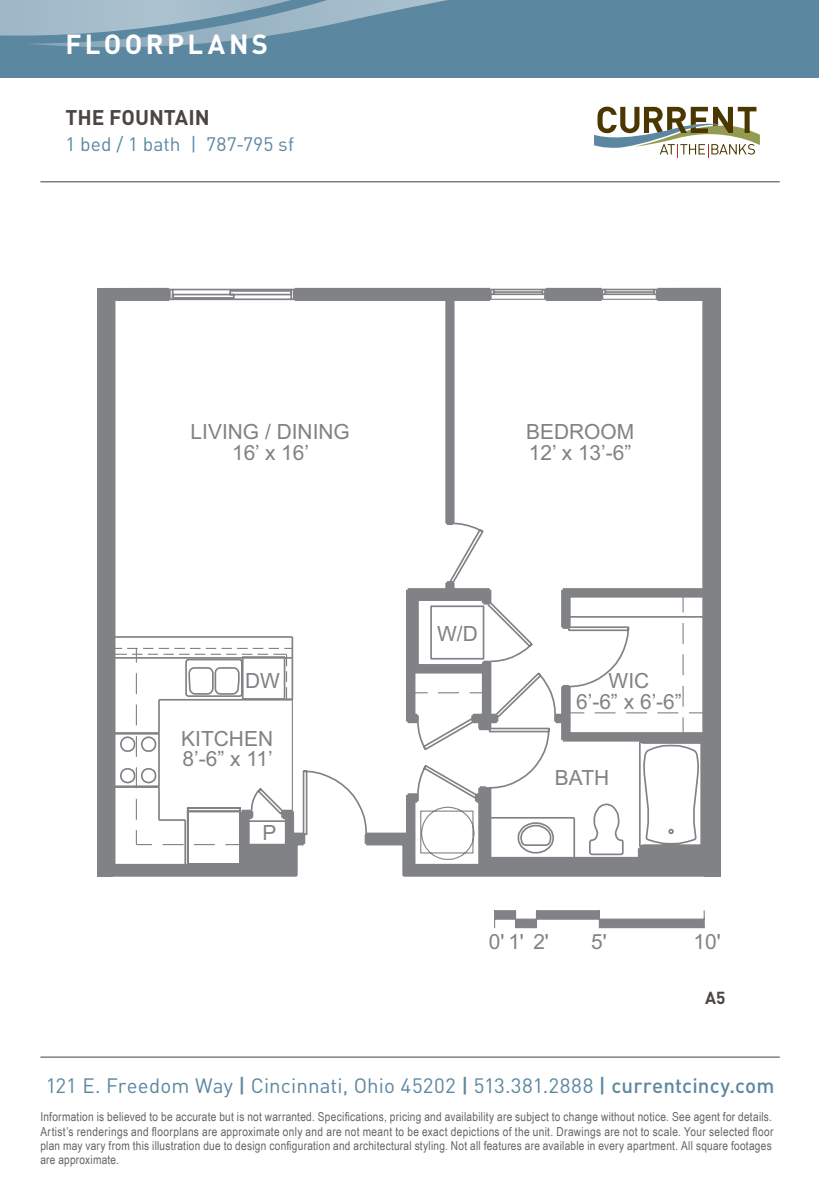
<style>
.page{position:relative;width:819px;height:1197px;background:#fff}
.page>*{position:absolute;margin:0;border:0;box-sizing:border-box;transform-origin:0 0}
.t1{font:700 27.3px "DIN";letter-spacing:.125em;color:#fff}
.t2{font:21px/21px "Arial";color:#808285;text-align:center}
.Closing_Line{font:700 21px "DIN";color:#4c4542}
.t3{font:20.47px "DIN";letter-spacing:.005em;color:#5c87a1}
.Closing_Line-2{font:19.25px "DIN";letter-spacing:.005em;color:#5c87a1}
.Closing_Line-3{font:700 17.15px "DIN";color:#4c4542}
.t4{font:12.25px/14.3px "Arial Narrow";letter-spacing:.025em;color:#636366}
.s1{font-weight:500}
</style>
<div class="page">
<div style="left:0;top:0;width:819px;height:78px;background:#5c87a1"></div>
<svg style="left:0;top:0;width:447px;height:47px"></svg>
<hr style="left:40px;top:181px;width:740px;height:1px;background:#4c4542">
<hr style="left:40px;top:1057px;width:740px;height:1px;background:#4c4542">
<svg style="left:594px;top:107px;width:166px;height:51px"></svg>
<svg style="left:113px;top:288px;width:591px;height:589px"></svg>
<div style="left:172px;top:294px;width:63px;height:5px;border:2px solid #808285"></div>
<div style="left:229px;top:290px;width:63px;height:5px;border:2px solid #808285"></div>
<div style="left:168px;top:289px;width:6px;height:11px;border:2px solid #808285"></div>
<div style="left:290px;top:289px;width:5px;height:11px;border:2px solid #808285"></div>
<hr style="left:173px;top:289px;width:118px;height:1px;background:#808285">
<hr style="left:173px;top:298px;width:118px;height:2px;background:#808285">
<svg style="left:488px;top:289px;width:6px;height:10px"></svg>
<hr style="left:494px;top:289px;width:48px;height:1px;background:#808285">
<hr style="left:494px;top:293px;width:48px;height:2px;background:#808285">
<hr style="left:494px;top:291px;width:48px;height:2px;background:#808285">
<hr style="left:490px;top:299px;width:56px;height:1px;background:#808285">
<svg style="left:542px;top:289px;width:4px;height:10px"></svg>
<svg style="left:601px;top:289px;width:5px;height:10px"></svg>
<hr style="left:605px;top:289px;width:49px;height:1px;background:#808285">
<hr style="left:605px;top:293px;width:49px;height:2px;background:#808285">
<hr style="left:605px;top:291px;width:49px;height:2px;background:#808285">
<hr style="left:602px;top:299px;width:55px;height:1px;background:#808285">
<svg style="left:653px;top:289px;width:4px;height:10px"></svg>
<svg style="left:293px;top:290px;width:2px;height:9px"></svg>
<svg style="left:169px;top:290px;width:2px;height:9px"></svg>
<svg style="left:453px;top:299px;width:2px;height:219px"></svg>
<svg style="left:445px;top:299px;width:2px;height:219px"></svg>
<hr style="left:406px;top:795px;width:3px;height:39px;background:#808285">
<svg style="left:113px;top:518px;width:517px;height:304px"></svg>
<hr style="left:406px;top:590px;width:3px;height:132px;background:#808285">
<svg style="left:113px;top:635px;width:259px;height:231px"></svg>
<hr style="left:114px;top:732px;width:45px;height:2px;background:#808285">
<hr style="left:114px;top:786px;width:45px;height:2px;background:#808285">
<hr style="left:248px;top:844px;width:39px;height:3px;background:#808285">
<div style="left:295px;top:290px;width:195px;height:9px;background:#808285"></div>
<div style="left:447px;top:299px;width:6px;height:224px;background:#808285"></div>
<div style="left:546px;top:289px;width:55px;height:10px;background:#808285"></div>
<div style="left:704px;top:575px;width:17px;height:302px;background:#808285"></div>
<div style="left:367px;top:834px;width:46px;height:10px;background:#808285"></div>
<div style="left:480px;top:825px;width:9px;height:50px;background:#808285"></div>
<div style="left:488px;top:859px;width:220px;height:15px;background:#808285"></div>
<div style="left:404px;top:842px;width:10px;height:33px;background:#808285"></div>
<div style="left:411px;top:865px;width:74px;height:10px;background:#808285"></div>
<div style="left:657px;top:289px;width:63px;height:11px;background:#808285"></div>
<div style="left:704px;top:288px;width:17px;height:290px;background:#808285"></div>
<div style="left:119px;top:865px;width:176px;height:11px;background:#808285"></div>
<div style="left:284px;top:811px;width:8px;height:8px;background:#808285"></div>
<div style="left:287px;top:817px;width:5px;height:51px;background:#808285"></div>
<div style="left:291px;top:834px;width:13px;height:9px;background:#808285"></div>
<div style="left:289px;top:842px;width:7px;height:27px;background:#808285"></div>
<div style="left:242px;top:812px;width:9px;height:5px;background:#808285"></div>
<div style="left:242px;top:816px;width:7px;height:51px;background:#808285"></div>
<div style="left:246px;top:845px;width:42px;height:22px;background:#808285"></div>
<div style="left:97px;top:288px;width:16px;height:589px;background:#808285"></div>
<div style="left:110px;top:865px;width:16px;height:11px;background:#808285"></div>
<div style="left:109px;top:290px;width:60px;height:9px;background:#808285"></div>
<svg style="left:494px;top:910px;width:211px;height:18px"></svg>
<svg style="left:408px;top:581px;width:296px;height:284px"></svg>
<h1 class="t1" style="left:65px;top:27px;width:204px">FLOORPLANS</h1>
<p class="Closing_Line" style="left:65px;top:104px;width:146px">THE FOUNTAIN</p>
<p class="Closing_Line-2" style="left:65px;top:132px;width:230px">1 bed / 1 bath | 787-795 sf</p>
<p class="t2" style="left:191px;top:421px;width:161px">LIVING / DINING<br>16’ x 16’</p>
<p class="t2" style="left:526px;top:421px;width:110px;text-align:left">BEDROOM<br>12’ x 13’-6”</p>
<p class="t2" style="left:245px;top:670px;width:36px">DW</p>
<p class="t2" style="left:181px;top:728px;width:93px;text-align:left">KITCHEN<br>8’-6” x 11’</p>
<p class="t2" style="left:262px;top:822px;width:15px">P</p>
<p class="t2" style="left:437px;top:623px;width:42px">W/D</p>
<p class="t2" style="left:576px;top:670px;width:107px">WIC<br>6’-6” x 6’-6”</p>
<p class="t2" style="left:555px;top:767px;width:56px">BATH</p>
<p class="t2" style="left:489px;top:931px;width:61px">0' 1' 2'</p>
<p class="t2" style="left:591px;top:931px;width:17px">5'</p>
<p class="t2" style="left:694px;top:931px;width:29px">10'</p>
<p class="Closing_Line-3" style="left:705px;top:987px;width:22px">A5</p>
<h3 class="t3" style="left:46px;top:1072px;width:730px">121 E. Freedom Way <span class="s1">|</span> Cincinnati, Ohio 45202 <span class="s1">|</span> 513.381.2888 <span class="s1">| currentcincy.com</span></h3>
<p class="t4" style="left:40px;top:1109px;width:735px">Information is believed to be accurate but is not warranted. Specifications, pricing and availability are subject to change without notice. See agent for details.<br>Artist’s renderings and floorplans are approximate only and are not meant to be exact depictions of the unit. Drawings are not to scale. Your selected floor plan may vary from this illustration due to design configuration and architectural styling. Not all features are available in every apartment. All square footages are approximate.</p>
</div>
